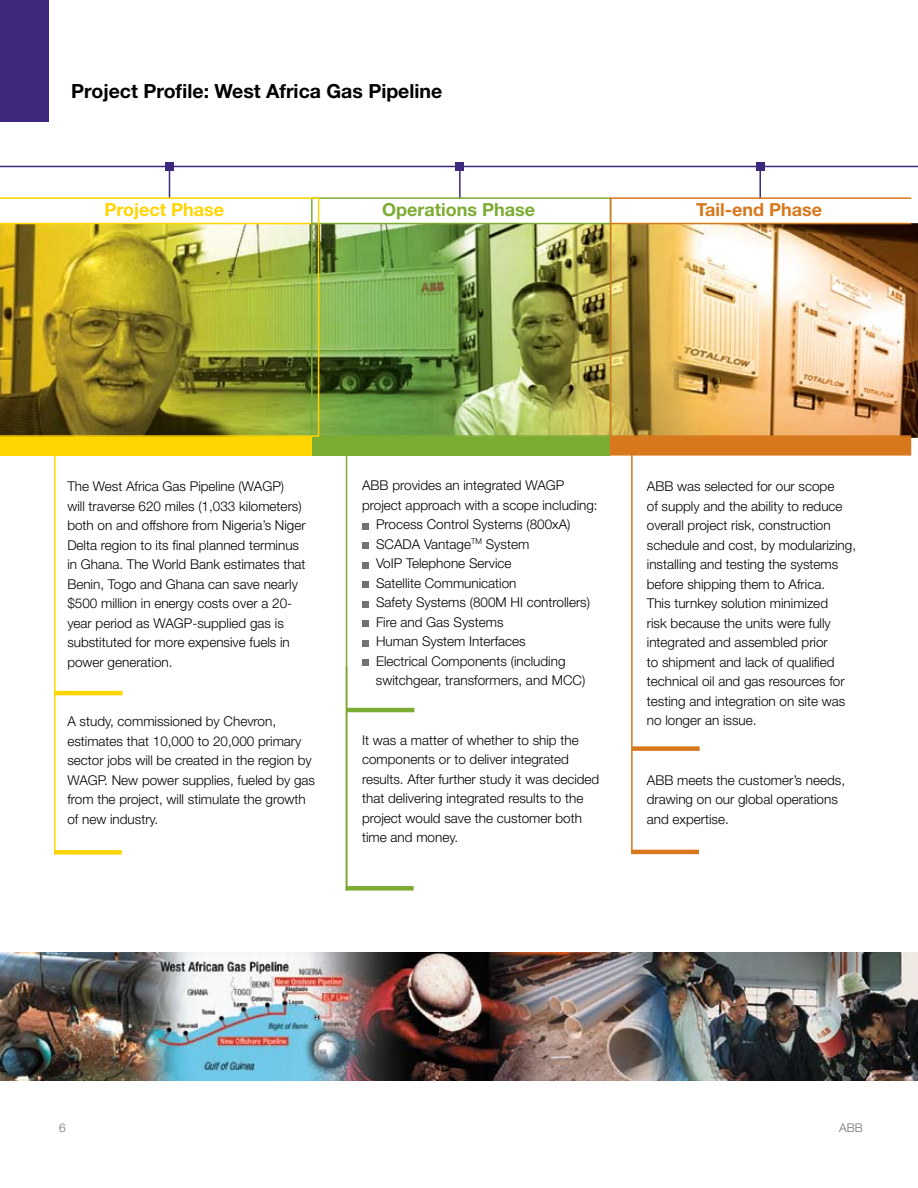
<style>
.page{position:relative;width:918px;height:1188px;background:#fff}
.page>*{position:absolute;margin:0;border:0;box-sizing:border-box;transform-origin:0 0}
.t1{font:700 19.5px "Helvetica Neue";color:#000}
.t2{font:700 18px "Helvetica Neue";color:#7cab32}
.t3{font:700 18px "Helvetica Neue";color:#d7781c}
.t4{font:700 18px "Helvetica Neue";color:#ffd500}
.t5{font:300 13.5px/19.5px "Helvetica Neue";color:#000}
.t6{font:300 12px "Helvetica Neue";color:#727273}
</style>
<div class="page">
<img style="left:319px;top:224px;width:599px;height:214px">
<img style="left:0;top:953px;width:918px;height:127px">
<div style="left:0;top:0;width:49px;height:122px;background:#3e287e"></div>
<hr style="left:459px;top:165px;width:2px;height:34px;background:#3e287e">
<hr style="left:169px;top:166px;width:1px;height:32px;background:#3e287e">
<hr style="left:759px;top:166px;width:2px;height:33px;background:#3e287e">
<hr style="left:346px;top:442px;width:1px;height:448px;background:#7cab32">
<hr style="left:346px;top:708px;width:68px;height:4px;background:#7cab32">
<hr style="left:54px;top:446px;width:2px;height:408px;background:#ffd500">
<hr style="left:55px;top:691px;width:68px;height:4px;background:#ffd500">
<div style="left:54px;top:850px;width:68px;height:5px;background:#ffd500"></div>
<hr style="left:631px;top:447px;width:2px;height:407px;background:#d7781c">
<div style="left:632px;top:746px;width:68px;height:5px;background:#d7781c"></div>
<hr style="left:631px;top:850px;width:68px;height:4px;background:#d7781c">
<div style="left:0;top:437px;width:319px;height:19px;background:#ffd500"></div>
<hr style="left:312px;top:223px;width:298px;height:1px;background:#7cab32">
<hr style="left:610px;top:223px;width:301px;height:1px;background:#d7781c">
<div style="left:311px;top:197px;width:300px;height:240px;border:2px solid #7cab32"></div>
<div style="left:610px;top:197px;width:302px;height:240px;border:2px solid #d7781c"></div>
<hr style="left:0;top:166px;width:918px;height:1px;background:#3e287e">
<div style="left:346px;top:886px;width:68px;height:5px;background:#7cab32"></div>
<div style="left:165px;top:163px;width:9px;height:8px;background:#3e287e"></div>
<div style="left:456px;top:163px;width:8px;height:8px;background:#3e287e"></div>
<div style="left:756px;top:163px;width:8px;height:8px;background:#3e287e"></div>
<img style="left:0;top:197px;width:319px;height:240px">
<div style="left:313px;top:437px;width:297px;height:19px;background:#7cab32"></div>
<div style="left:610px;top:437px;width:301px;height:19px;background:#d7781c"></div>
<div style="left:362px;top:523px;width:7px;height:6px;background:#727273"></div>
<div style="left:362px;top:543px;width:7px;height:6px;background:#727273"></div>
<div style="left:362px;top:562px;width:7px;height:6px;background:#727273"></div>
<div style="left:362px;top:582px;width:7px;height:6px;background:#727273"></div>
<div style="left:362px;top:601px;width:7px;height:6px;background:#727273"></div>
<div style="left:362px;top:621px;width:7px;height:6px;background:#727273"></div>
<div style="left:362px;top:640px;width:7px;height:6px;background:#727273"></div>
<div style="left:362px;top:660px;width:7px;height:6px;background:#727273"></div>
<h1 class="t1" style="left:71px;top:79px;width:373px">Project Profile: West Africa Gas Pipeline</h1>
<h2 class="t4" style="left:105px;top:199px;width:121px">Project Phase</h2>
<h2 class="t2" style="left:382px;top:199px;width:154px">Operations Phase</h2>
<h2 class="t3" style="left:696px;top:199px;width:127px">Tail-end Phase</h2>
<p class="t5" style="left:67px;top:477px;width:240px">The West Africa Gas Pipeline (WAGP)<br>will traverse 620 miles (1,033 kilometers) both on and offshore from Nigeria’s Niger Delta region to its final planned terminus in Ghana. The World Bank estimates that Benin, Togo and Ghana can save nearly $500 million in energy costs over a 20- year period as WAGP-supplied gas is substituted for more expensive fuels in power generation.</p>
<p class="t5" style="left:67px;top:711px;width:249px">A study, commissioned by Chevron, estimates that 10,000 to 20,000 primary sector jobs will be created in the region by WAGP. New power supplies, fueled by gas from the project, will stimulate the growth of new industry.</p>
<p class="t5" style="left:362px;top:476px;width:204px">ABB provides an integrated WAGP</p>
<p class="t5" style="left:362px;top:495px;width:237px">project approach with a scope including:</p>
<p class="t5" style="left:376px;top:515px;width:196px">Process Control Systems (800xA)</p>
<p class="t5" style="left:376px;top:534px;width:155px">SCADA Vantage<sup>TM</sup> System</p>
<p class="t5" style="left:376px;top:554px;width:137px">VoIP Telephone Service</p>
<p class="t5" style="left:376px;top:573px;width:142px">Satellite Communication</p>
<p class="t5" style="left:376px;top:593px;width:216px">Safety Systems (800M HI controllers)</p>
<p class="t5" style="left:376px;top:612px;width:129px">Fire and Gas Systems</p>
<p class="t5" style="left:376px;top:632px;width:151px">Human System Interfaces</p>
<p class="t5" style="left:376px;top:651px;width:191px">Electrical Components (including</p>
<p class="t5" style="left:376px;top:671px;width:211px">switchgear, transformers, and MCC)</p>
<p class="t5" style="left:362px;top:730px;width:239px">It was a matter of whether to ship the components or to deliver integrated results. After further study it was decided that delivering integrated results to the project would save the customer both time and money.</p>
<p class="t5" style="left:647px;top:477px;width:211px">ABB was selected for our scope<br>of supply and the ability to reduce overall project risk, construction schedule and cost, by modularizing, installing and testing the systems before shipping them to Africa.<br>This turnkey solution minimized<br>risk because the units were fully integrated and assembled prior<br>to shipment and lack of qualified technical oil and gas resources for testing and integration on site was no longer an issue.</p>
<p class="t5" style="left:647px;top:770px;width:200px">ABB meets the customer’s needs, drawing on our global operations and expertise.</p>
<p class="t6" style="left:839px;top:1120px;width:25px">ABB</p>
</div>
